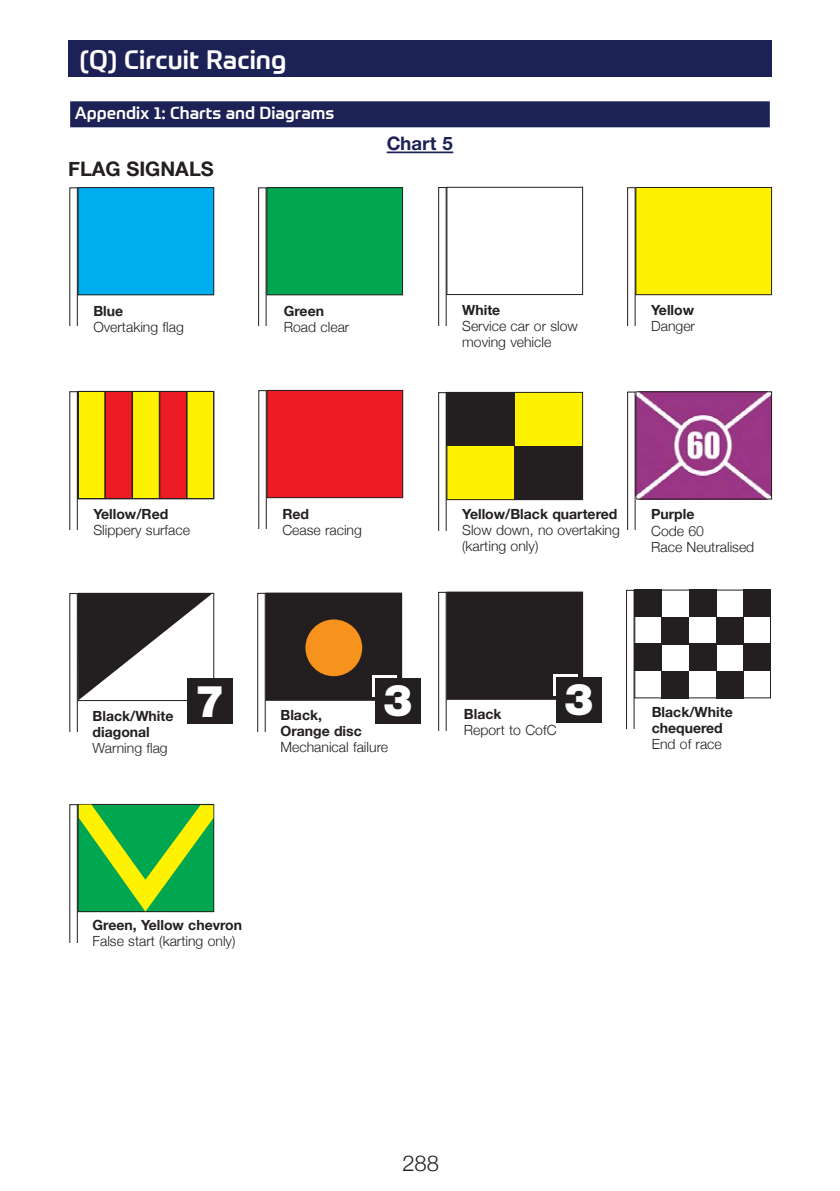
<style>
.page{position:relative;width:840px;height:1191px;background:#fff}
.page>*{position:absolute;margin:0;border:0;box-sizing:border-box;transform-origin:0 0}
.t1{font:900 44px "Helvetica Neue";color:#fff}
.t2{font:500 26px "Prometo";color:#fff}
.t3{font:300 22px "Helvetica Neue";color:#231f20}
.t4{font:700 20px "Helvetica Neue";color:#231f20}
.t5{font:700 20px "Nimbus Sans Novus T";color:#1d2256}
.t6{font:500 17px "Prometo";color:#fff}
.t7{font:300 14px/16px "Helvetica Neue";color:#231f20}
.t8{font:700 14px/16px "Helvetica Neue";color:#231f20}
.s1{font-weight:700}
.s2{font-weight:300}
</style>
<div class="page">
<div style="left:68px;top:40px;width:703px;height:37px;background:#1d2256"></div>
<div style="left:70px;top:101px;width:699px;height:26px;background:#1d2256"></div>
<hr style="left:386px;top:151px;width:67px;height:2px;background:#1d2256">
<svg style="left:78px;top:391px;width:136px;height:108px;background:#e7920f"></svg>
<div style="left:634px;top:644px;width:27px;height:27px;background:#231f20"></div>
<div style="left:661px;top:671px;width:27px;height:27px;background:#231f20"></div>
<div style="left:716px;top:671px;width:27px;height:27px;background:#231f20"></div>
<div style="left:688px;top:644px;width:28px;height:27px;background:#231f20"></div>
<div style="left:743px;top:644px;width:27px;height:27px;background:#231f20"></div>
<div style="left:266px;top:593px;width:135px;height:107px;background:#231f20"></div>
<div style="left:265px;top:593px;width:137px;height:107px;border:1px solid #231f20"></div>
<div style="left:372px;top:675px;width:24px;height:21px;background:#fff"></div>
<div style="left:69px;top:187px;width:9px;height:142px;border:1px solid #231f20"></div>
<div style="left:68px;top:326px;width:11px;height:6px;background:#fff"></div>
<div style="left:78px;top:188px;width:136px;height:107px;background:#00aeef"></div>
<div style="left:78px;top:187px;width:136px;height:108px;border:1px solid #231f20"></div>
<div style="left:258px;top:187px;width:8px;height:142px;border:1px solid #231f20"></div>
<div style="left:257px;top:326px;width:11px;height:6px;background:#fff"></div>
<div style="left:267px;top:188px;width:135px;height:107px;background:#00a650"></div>
<div style="left:266px;top:187px;width:136px;height:108px;border:1px solid #231f20"></div>
<div style="left:438px;top:187px;width:8px;height:142px;border:1px solid #231f20"></div>
<div style="left:437px;top:326px;width:11px;height:6px;background:#fff"></div>
<div style="left:446px;top:187px;width:136px;height:108px;border:1px solid #231f20"></div>
<div style="left:69px;top:593px;width:9px;height:142px;border:1px solid #231f20"></div>
<div style="left:68px;top:732px;width:11px;height:6px;background:#fff"></div>
<div style="left:627px;top:187px;width:8px;height:142px;border:1px solid #231f20"></div>
<div style="left:625px;top:326px;width:12px;height:6px;background:#fff"></div>
<div style="left:635px;top:187px;width:136px;height:108px;background:#fff200"></div>
<div style="left:635px;top:187px;width:136px;height:108px;border:1px solid #231f20"></div>
<div style="left:438px;top:392px;width:8px;height:142px;border:1px solid #231f20"></div>
<div style="left:437px;top:531px;width:11px;height:6px;background:#fff"></div>
<div style="left:447px;top:392px;width:135px;height:108px;background:#fff200"></div>
<div style="left:446px;top:392px;width:136px;height:108px;border:1px solid #231f20"></div>
<div style="left:69px;top:391px;width:9px;height:142px;border:1px solid #231f20"></div>
<div style="left:68px;top:530px;width:11px;height:6px;background:#fff"></div>
<div style="left:258px;top:390px;width:9px;height:142px;border:1px solid #231f20"></div>
<div style="left:257px;top:529px;width:11px;height:6px;background:#fff"></div>
<div style="left:267px;top:390px;width:135px;height:108px;background:#ed1c24"></div>
<div style="left:267px;top:390px;width:136px;height:108px;border:1px solid #231f20"></div>
<div style="left:625px;top:590px;width:9px;height:141px;border:1px solid #231f20"></div>
<div style="left:624px;top:729px;width:12px;height:5px;background:#fff"></div>
<div style="left:69px;top:804px;width:9px;height:142px;border:1px solid #231f20"></div>
<div style="left:68px;top:943px;width:11px;height:6px;background:#fff"></div>
<div style="left:78px;top:804px;width:136px;height:108px;border:1px solid #231f20"></div>
<svg style="left:78px;top:593px;width:135px;height:107px"></svg>
<div style="left:187px;top:678px;width:46px;height:45px;background:#231f20"></div>
<div style="left:257px;top:593px;width:8px;height:141px;border:1px solid #231f20"></div>
<div style="left:256px;top:732px;width:11px;height:5px;background:#fff"></div>
<div style="left:375px;top:678px;width:45px;height:45px;background:#231f20"></div>
<div style="left:305px;top:619px;width:57px;height:57px;background:#f7931d;border-radius:50%"></div>
<div style="left:447px;top:592px;width:135px;height:107px;background:#231f20"></div>
<div style="left:446px;top:592px;width:136px;height:107px;border:1px solid #231f20"></div>
<div style="left:553px;top:674px;width:24px;height:21px;background:#fff"></div>
<div style="left:438px;top:592px;width:8px;height:141px;border:1px solid #231f20"></div>
<div style="left:437px;top:731px;width:11px;height:5px;background:#fff"></div>
<div style="left:556px;top:677px;width:45px;height:45px;background:#231f20"></div>
<div style="left:634px;top:590px;width:27px;height:27px;background:#231f20"></div>
<div style="left:661px;top:617px;width:27px;height:27px;background:#231f20"></div>
<div style="left:716px;top:617px;width:27px;height:27px;background:#231f20"></div>
<div style="left:688px;top:590px;width:28px;height:27px;background:#231f20"></div>
<div style="left:743px;top:590px;width:27px;height:27px;background:#231f20"></div>
<svg style="left:79px;top:804px;width:134px;height:107px;background:#46b939"></svg>
<div style="left:446px;top:392px;width:68px;height:54px;background:#231f20"></div>
<div style="left:514px;top:446px;width:68px;height:54px;background:#231f20"></div>
<div style="left:627px;top:391px;width:8px;height:142px;border:1px solid #231f20"></div>
<div style="left:625px;top:530px;width:12px;height:6px;background:#fff"></div>
<img style="left:637px;top:393px;width:132px;height:104px">
<div style="left:635px;top:391px;width:136px;height:108px;border:1px solid #231f20"></div>
<p class="t2" style="left:79px;top:42px;width:208px">(Q) Circuit Racing</p>
<p class="t6" style="left:75px;top:101px;width:261px">Appendix 1: Charts and Diagrams</p>
<p class="t4" style="left:68px;top:157px;width:147px">FLAG SIGNALS</p>
<p class="t5" style="left:386px;top:132px;width:68px">Chart 5</p>
<p class="t7" style="left:93px;top:303px;width:92px"><span class="s1">Blue<br></span>Overtaking flag</p>
<p class="t7" style="left:284px;top:303px;width:67px"><span class="s1">Green<br></span>Road clear</p>
<p class="t7" style="left:462px;top:302px;width:117px"><span class="s1">White<br></span>Service car or slow moving vehicle</p>
<p class="t8" style="left:651px;top:302px;width:45px">Yellow<br><span class="s2">Danger</span></p>
<p class="t7" style="left:93px;top:506px;width:98px"><span class="s1">Yellow/Red<br></span>Slippery surface</p>
<p class="t7" style="left:282px;top:505px;width:81px"><span class="s1">Red<br></span>Cease racing</p>
<p class="t7" style="left:462px;top:506px;width:159px"><span class="s1">Yellow/Black quartered<br></span>Slow down, no overtaking (karting only)</p>
<p class="t7" style="left:651px;top:506px;width:105px"><span class="s1">Purple<br></span>Code 60<br>Race Neutralised</p>
<p class="t8" style="left:93px;top:707px;width:82px">Black/White diagonal<br><span class="s2">Warning flag</span></p>
<p class="t1" style="left:195px;top:685px;width:31px">7</p>
<p class="t1" style="left:383px;top:685px;width:31px">3</p>
<p class="t7" style="left:280px;top:707px;width:109px"><span class="s1">Black,<br>Orange disc<br></span>Mechanical failure</p>
<p class="t7" style="left:463px;top:706px;width:94px"><span class="s1">Black<br></span>Report to CofC</p>
<p class="t1" style="left:564px;top:684px;width:31px">3</p>
<p class="t8" style="left:651px;top:704px;width:82px">Black/White chequered<br><span class="s2">End of race</span></p>
<p class="t7" style="left:93px;top:917px;width:151px"><span class="s1">Green, Yellow chevron<br></span>False start (karting only)</p>
<p class="t3" style="left:402px;top:1149px;width:38px">288</p>
</div>
